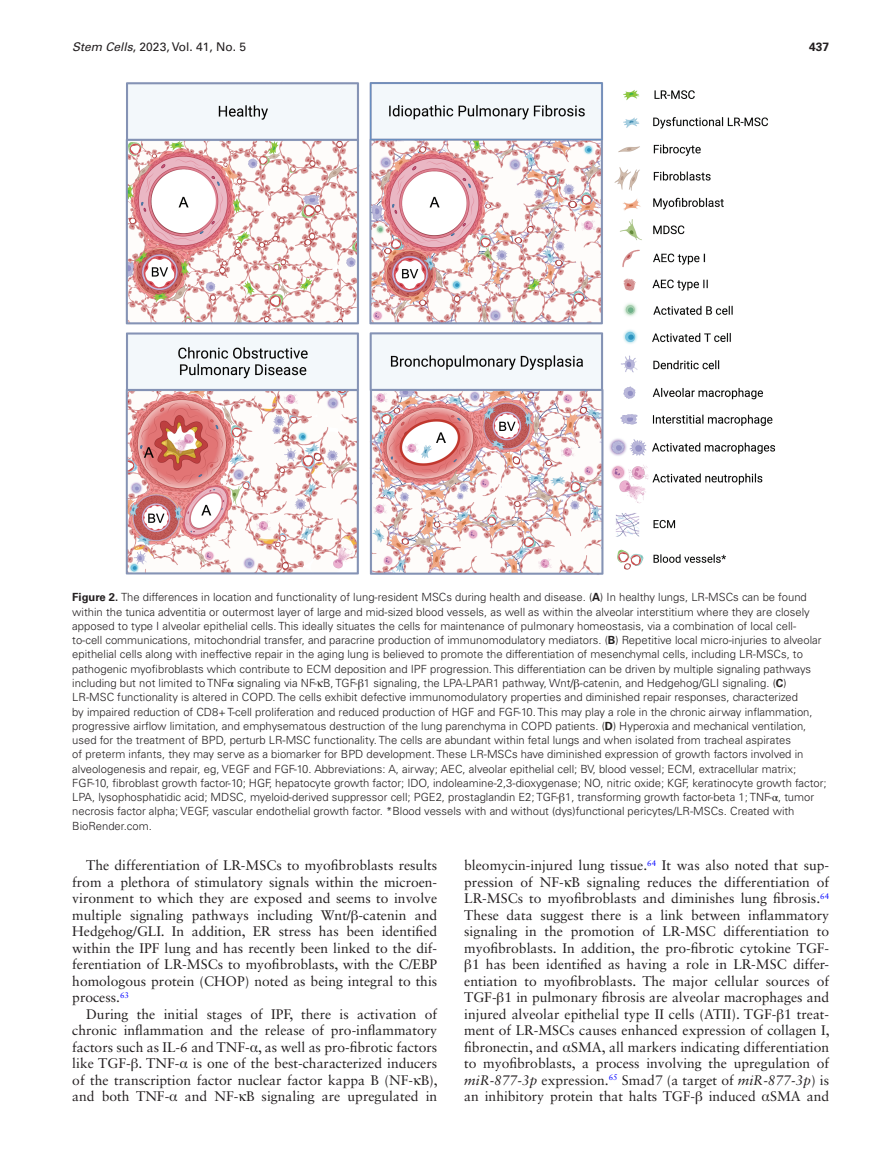
<style>
.page{position:relative;width:893px;height:1174px;background:#fff}
.page>*{position:absolute;margin:0;border:0;box-sizing:border-box;transform-origin:0 0}
.t1{font:13.8px/16.5px "Sabon LT Std";color:#231f20;text-align:justify}
.t2{font:12px "Univers LT Std";color:#231f20}
.t3{font:700 12px "Univers LT Std";color:#231f20}
.t4{font:300 11.25px/14.2px "Univers LT Std";color:#231f20}
.s1{font-style:italic}
.s2{font-weight:700}
.s3{font-family:"STIX General";font-weight:400}
.s4{font-family:"Gandhari Unicode";font-weight:400}
.s5{font-family:"Gandhari Unicode"}
</style>
<div class="page">
<img style="left:125px;top:82px;width:651px;height:493px">
<p class="t2" style="left:72px;top:40px;width:175px"><span class="s1">Stem Cells</span>, 2023, Vol. 41, No. 5</p>
<p class="t3" style="left:809px;top:40px;width:22px">437</p>
<p class="t4" style="left:72px;top:590px;width:756px"><span class="s2">Figure 2.</span> The differences in location and functionality of lung-resident MSCs during health and disease. (<span class="s2">A</span>) In healthy lungs, LR-MSCs can be found within the tunica adventitia or outermost layer of large and mid-sized blood vessels, as well as within the alveolar interstitium where they are closely apposed to type I alveolar epithelial cells. This ideally situates the cells for maintenance of pulmonary homeostasis, via a combination of local cell&shy;to-cell communications, mitochondrial transfer, and paracrine production of immunomodulatory mediators. (<span class="s2">B</span>) Repetitive local micro-injuries to alveolar epithelial cells along with ineffective repair in the aging lung is believed to promote the differentiation of mesenchymal cells, including LR-MSCs, to pathogenic myofibroblasts which contribute to ECM deposition and IPF progression. This differentiation can be driven by multiple signaling pathways including but not limited to TNF<span class="s3">α</span> signaling via NF-<span class="s4">κ</span>B, TGF-<span class="s4">β</span>1 signaling, the LPA-LPAR1 pathway, Wnt/<span class="s4">β</span>-catenin, and Hedgehog/GLI signaling. (<span class="s2">C</span>)<br>LR-MSC functionality is altered in COPD. The cells exhibit defective immunomodulatory properties and diminished repair responses, characterized<br>by impaired reduction of CD8+ T-cell proliferation and reduced production of HGF and FGF-10. This may play a role in the chronic airway inflammation, progressive airflow limitation, and emphysematous destruction of the lung parenchyma in COPD patients. (<span class="s2">D</span>) Hyperoxia and mechanical ventilation, used for the treatment of BPD, perturb LR-MSC functionality. The cells are abundant within fetal lungs and when isolated from tracheal aspirates<br>of preterm infants, they may serve as a biomarker for BPD development. These LR-MSCs have diminished expression of growth factors involved in alveologenesis and repair, eg, VEGF and FGF-10. Abbreviations: A, airway; AEC, alveolar epithelial cell; BV, blood vessel; ECM, extracellular matrix; FGF-10, fibroblast growth factor-10; HGF, hepatocyte growth factor; IDO, indoleamine-2,3-dioxygenase; NO, nitric oxide; KGF, keratinocyte growth factor; LPA, lysophosphatidic acid; MDSC, myeloid-derived suppressor cell; PGE2, prostaglandin E2; TGF-<span class="s4">β</span>1, transforming growth factor-beta 1; TNF-<span class="s3">α</span>, tumor necrosis factor alpha; VEGF, vascular endothelial growth factor. *Blood vessels with and without (dys)functional pericytes/LR-MSCs. Created with BioRender.com.</p>
<p class="t1" style="left:72px;top:857px;width:366px;text-indent:14px">The differentiation of LR-MSCs to myofibroblasts results from a plethora of stimulatory signals within the microen&shy;vironment to which they are exposed and seems to involve multiple signaling pathways including Wnt/<span class="s5">β</span>-catenin and Hedgehog/GLI. In addition, ER stress has been identified within the IPF lung and has recently been linked to the dif&shy;ferentiation of LR-MSCs to myofibroblasts, with the C/EBP homologous protein (CHOP) noted as being integral to this process.<sup>63</sup></p>
<p class="t1" style="left:72px;top:1005px;width:367px;text-indent:14px">During the initial stages of IPF, there is activation of chronic inflammation and the release of pro-inflammatory factors such as IL-6 and TNF-<span class="s5">α</span>, as well as pro-fibrotic factors like TGF-<span class="s5">β</span>. TNF-<span class="s5">α</span> is one of the best-characterized inducers of the transcription factor nuclear factor kappa B (NF-<span class="s5">κ</span>B), and both TNF-<span class="s5">α</span> and NF-<span class="s5">κ</span>B signaling are upregulated in</p>
<p class="t1" style="left:464px;top:857px;width:367px">bleomycin-injured lung tissue.<sup>64</sup> It was also noted that sup&shy;pression of NF-<span class="s5">κ</span>B signaling reduces the differentiation of LR-MSCs to myofibroblasts and diminishes lung fibrosis.<sup>64<br></sup>These data suggest there is a link between inflammatory signaling in the promotion of LR-MSC differentiation to myofibroblasts. In addition, the pro-fibrotic cytokine TGF&shy;<span class="s5">β</span>1 has been identified as having a role in LR-MSC differ&shy;entiation to myofibroblasts. The major cellular sources of TGF-<span class="s5">β</span>1 in pulmonary fibrosis are alveolar macrophages and injured alveolar epithelial type II cells (ATII). TGF-<span class="s5">β</span>1 treat&shy;ment of LR-MSCs causes enhanced expression of collagen I, fibronectin, and <span class="s5">α</span>SMA, all markers indicating differentiation to myofibroblasts, a process involving the upregulation of <span class="s1">miR-877-3p</span> expression.<sup>65</sup> Smad7 (a target of <span class="s1">miR-877-3p</span>) is an inhibitory protein that halts TGF-<span class="s5">β</span> induced <span class="s5">α</span>SMA and</p>
</div>
